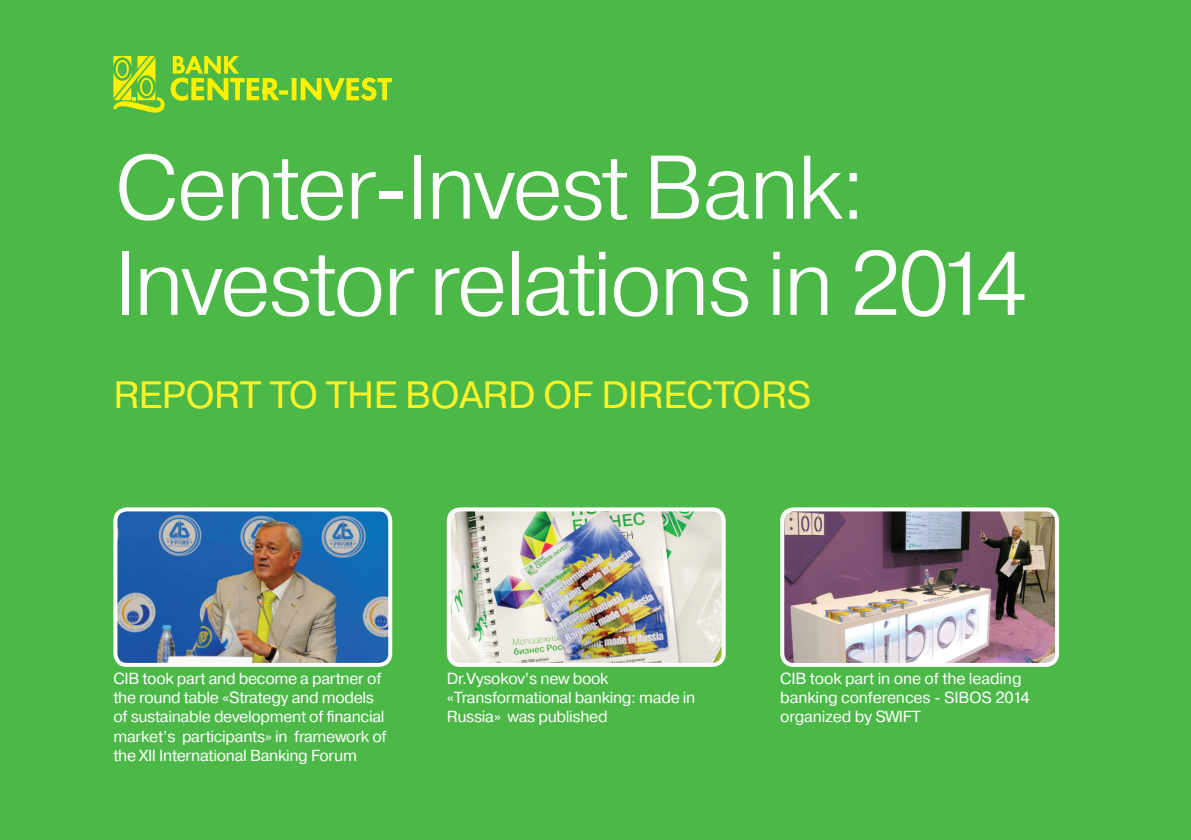
<style>
.page{position:relative;width:1191px;height:840px;background:#fff}
.page>*{position:absolute;margin:0;border:0;box-sizing:border-box;transform-origin:0 0}
.t1{font:300 90px/96px "Pragmatica";letter-spacing:-.035em;color:#fff}
.t2{font:38px "Pragmatica";letter-spacing:-.01em;color:#fff229}
.t3{font:16px/19.2px "Pragmatica";letter-spacing:-.02em;color:#fff}
</style>
<div class="page">
<div style="left:0;top:0;width:1191px;height:839px;background:#4cb848"></div>
<svg style="left:113px;top:56px;width:52px;height:57px"></svg>
<svg style="left:171px;top:56px;width:221px;height:45px"></svg>
<img style="left:118px;top:512px;width:272px;height:152px">
<div style="left:113px;top:507px;width:279px;height:159px;border:4px solid #fff;border-radius:11px"></div>
<img style="left:785px;top:512px;width:272px;height:152px">
<div style="left:780px;top:507px;width:279px;height:159px;border:4px solid #fff;border-radius:11px"></div>
<img style="left:449px;top:512px;width:274px;height:152px">
<div style="left:447px;top:507px;width:278px;height:159px;border:4px solid #fff;border-radius:11px"></div>
<h1 class="t1" style="left:113px;top:138px;width:915px">Center-Invest Bank:<br>Investor relations in 2014</h1>
<h2 class="t2" style="left:113px;top:371px;width:699px">REPORT TO THE BOARD OF DIRECTORS</h2>
<p class="t3" style="left:113px;top:669px;width:275px">CIB took part and become a partner of the round table «Strategy and models of sustainable development of financial market’s participants» in framework of the XII International Banking Forum</p>
<p class="t3" style="left:780px;top:669px;width:251px">CIB took part in one of the leading banking conferences - SIBOS 2014 organized by SWIFT</p>
<p class="t3" style="left:447px;top:669px;width:250px">Dr.Vysokov’s new book «Transformational banking: made in<br>Russia» was published</p>
</div>
